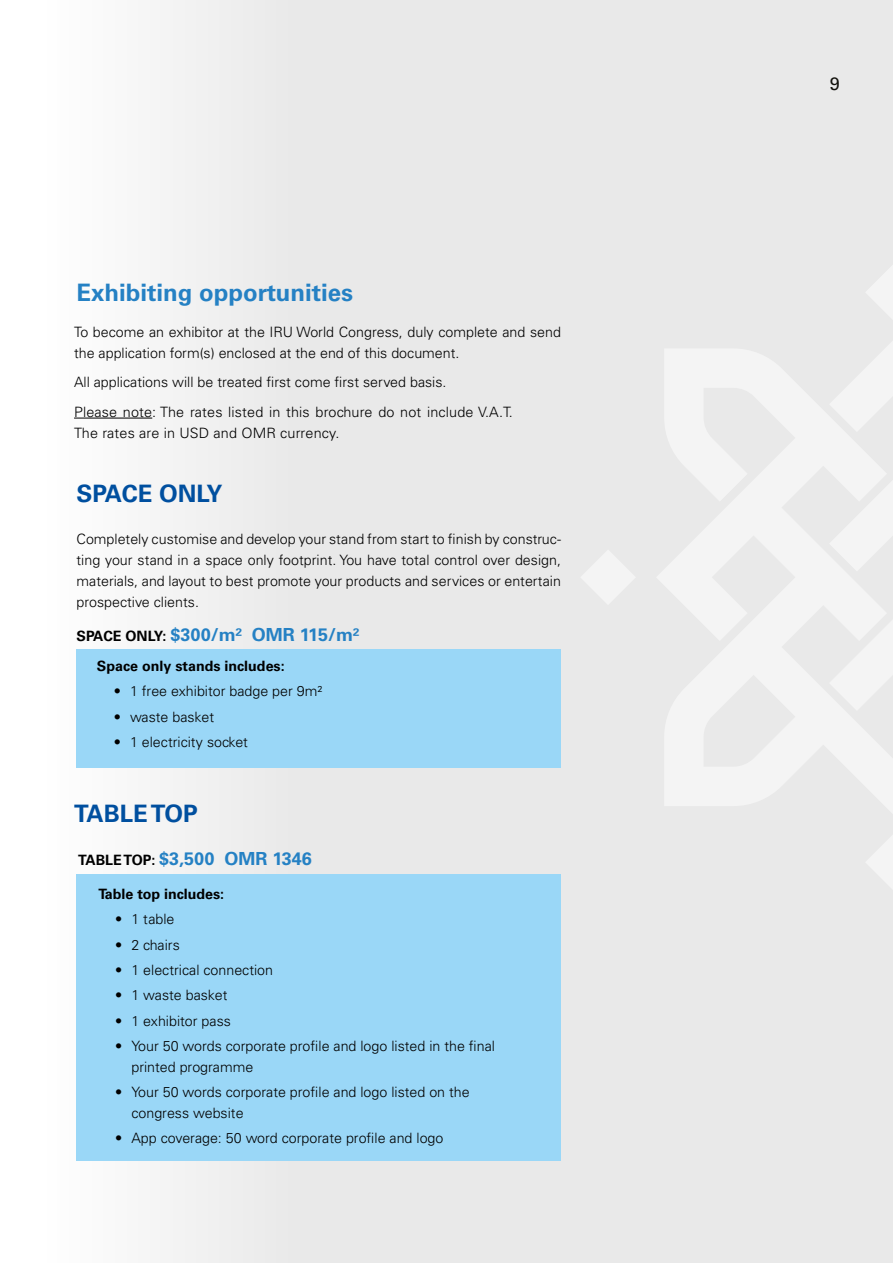
<style>
.page{position:relative;width:893px;height:1263px;background:#e9e9e9}
.page>*{position:absolute;margin:0;border:0;box-sizing:border-box;transform-origin:0 0}
.t1{font:700 24px "Univers";color:#2581c4}
.t2{font:700 24px "Univers";color:#004f9f}
.t3{font:700 18px "Univers";color:#2581c4}
.t4{font:18px "Univers";color:#12110c}
.t5{font:300 14.25px/21px "Univers";color:#000}
.t6{font:700 14.25px "Univers";color:#000}
.s1{font-size:14.25px;color:#000}
</style>
<div class="page">
<div style="left:0;top:0;width:298px;height:1263px;background:linear-gradient(to right,#fff,#e9e9e9)"></div>
<svg style="left:657px;top:342px;width:236px;height:471px;fill:#f4f4f4"></svg>
<svg style="left:866px;top:266px;width:27px;height:53px"></svg>
<svg style="left:581px;top:551px;width:54px;height:53px"></svg>
<svg style="left:866px;top:836px;width:27px;height:53px"></svg>
<hr style="left:74px;top:418px;width:78px;height:1px;background:#000">
<div style="left:77px;top:874px;width:484px;height:287px;background:#9ad7f7"></div>
<div style="left:77px;top:649px;width:484px;height:118px;background:#9ad7f7"></div>
<h1 class="t1" style="left:77px;top:278px;width:278px">Exhibiting opportunities</h1>
<p class="t5" style="left:74px;top:321px;width:488px">To become an exhibitor at the IRU World Congress, duly complete and send the application form(s) enclosed at the end of this document.</p>
<p class="t5" style="left:74px;top:367px;width:440px;line-height:29.5px">All applications will be treated first come first served basis.<br>Please note: The rates listed in this brochure do not include V.A.T.</p>
<p class="t5" style="left:74px;top:422px;width:267px">The rates are in USD and OMR currency.</p>
<h1 class="t2" style="left:77px;top:479px;width:147px">SPACE ONLY</h1>
<p class="t5" style="left:77px;top:529px;width:486px;text-align:justify">Completely customise and develop your stand from start to finish by construc&shy;ting your stand in a space only footprint. You have total control over design, materials, and layout to best promote your products and services or entertain prospective clients.</p>
<p class="t3" style="left:77px;top:624px;width:284px"><span class="s1">SPACE ONLY:</span> $300/m² OMR 115/m²</p>
<p class="t6" style="left:97px;top:658px;width:189px">Space only stands includes:</p>
<p class="t5" style="left:114px;top:681px;width:210px">• 1 free exhibitor badge per 9m²</p>
<p class="t5" style="left:114px;top:706px;width:102px">• waste basket</p>
<p class="t5" style="left:114px;top:731px;width:136px">• 1 electricity socket</p>
<h1 class="t2" style="left:74px;top:799px;width:125px">TABLE TOP</h1>
<p class="t3" style="left:78px;top:848px;width:235px"><span class="s1">TABLE TOP:</span> $3,500 OMR 1346</p>
<p class="t6" style="left:98px;top:886px;width:127px">Table top includes:</p>
<p class="t5" style="left:115px;top:909px;width:61px">• 1 table</p>
<p class="t5" style="left:115px;top:934px;width:66px">• 2 chairs</p>
<p class="t5" style="left:115px;top:959px;width:159px">• 1 electrical connection</p>
<p class="t5" style="left:115px;top:985px;width:114px">• 1 waste basket</p>
<p class="t5" style="left:115px;top:1010px;width:117px">• 1 exhibitor pass</p>
<p class="t5" style="left:131px;top:1035px;width:365px;text-indent:-16px">• Your 50 words corporate profile and logo listed in the final printed programme</p>
<p class="t5" style="left:131px;top:1081px;width:340px;text-indent:-16px">• Your 50 words corporate profile and logo listed on the congress website</p>
<p class="t5" style="left:115px;top:1128px;width:330px">• App coverage: 50 word corporate profile and logo</p>
<p class="t4" style="left:830px;top:73px;width:12px">9</p>
</div>
